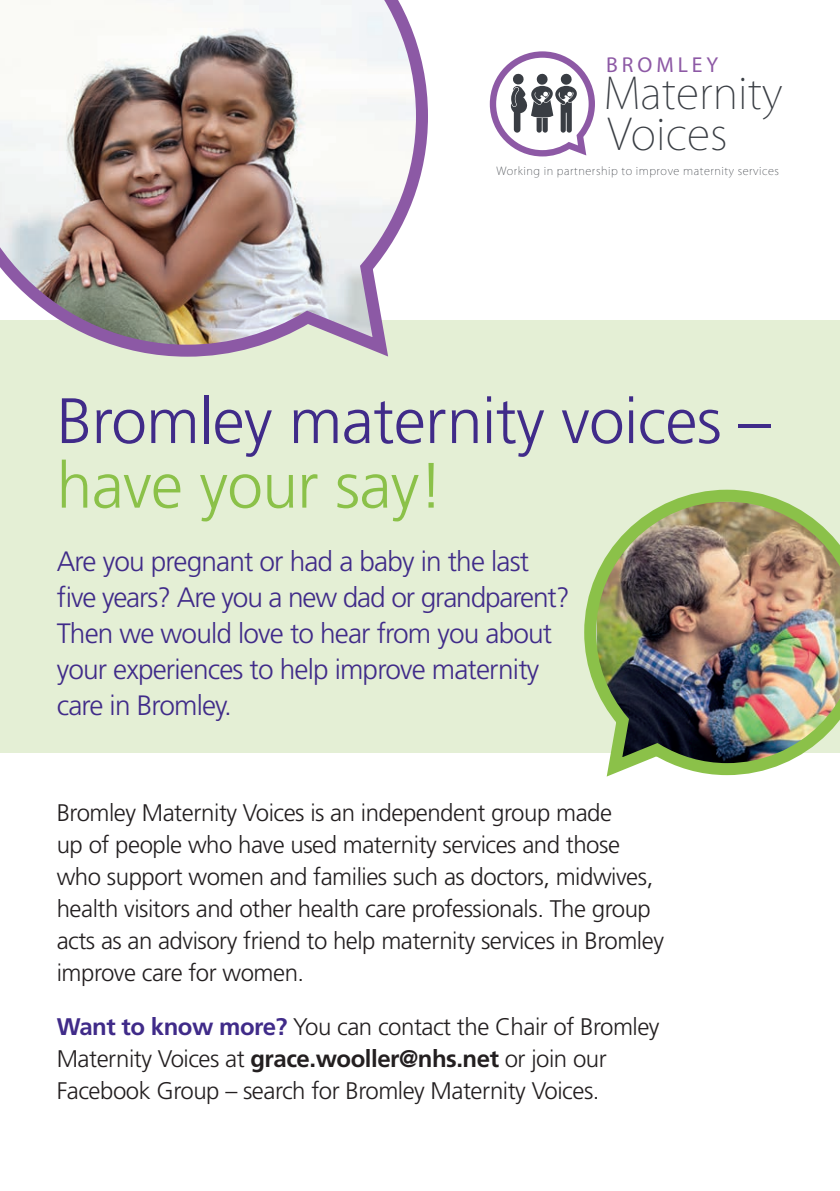
<style>
.page{position:relative;width:840px;height:1191px;background:#fff}
.page>*{position:absolute;margin:0;border:0;box-sizing:border-box;transform-origin:0 0}
.t1{font:300 64px "Frutiger";letter-spacing:-.01em;color:#402b89}
.t2{font:300 64px "Frutiger";letter-spacing:-.01em;color:#8bc149}
.t3{font:200 42.8px/40.4px "Koz Go Pro";color:#393d43}
.t4{font:300 28px/36px "Frutiger";letter-spacing:-.03em;color:#402b89}
.t5{font:300 24px/32px "Frutiger";letter-spacing:-.02em;color:#231f20}
.t6{font:21.6px "Myriad Pro";letter-spacing:.18em;color:#8d59a5}
.t7{font:200 11px "Koz Go Pro";letter-spacing:.045em;color:#393d43}
.s1{font-weight:700;color:#402b89}
.s2{font-weight:700}
</style>
<div class="page">
<div style="left:0;top:321px;width:839px;height:432px;background:#e4efd5"></div>
<svg style="left:489px;top:51px;width:105px;height:105px"></svg>
<img style="left:0;top:0;width:434px;height:357px">
<img style="left:584px;top:489px;width:255px;height:288px">
<p class="t6" style="left:606px;top:51px;width:113px">BROMLEY</p>
<h2 class="t3" style="left:603px;top:73px;width:180px">Maternity<br>Voices</h2>
<p class="t7" style="left:496px;top:164px;width:284px">Working in partnership to improve maternity services</p>
<h1 class="t1" style="left:57px;top:385px;width:714px">Bromley maternity voices –</h1>
<h1 class="t2" style="left:57px;top:449px;width:388px">have your say!</h1>
<p class="t4" style="left:57px;top:543px;width:514px">Are you pregnant or had a baby in the last five years? Are you a new dad or grandparent?<br>Then we would love to hear from you about your experiences to help improve maternity care in Bromley.</p>
<p class="t5" style="left:57px;top:796px;width:608px">Bromley Maternity Voices is an independent group made<br>up of people who have used maternity services and those who support women and families such as doctors, midwives, health visitors and other health care professionals. The group acts as an advisory friend to help maternity services in Bromley improve care for women.</p>
<p class="t5" style="left:57px;top:1010px;width:604px"><span class="s1">Want to know more?</span> You can contact the Chair of Bromley<br>Maternity Voices at <span class="s2">grace.wooller@nhs.net</span> or join our<br>Facebook Group – search for Bromley Maternity Voices.</p>
</div>
